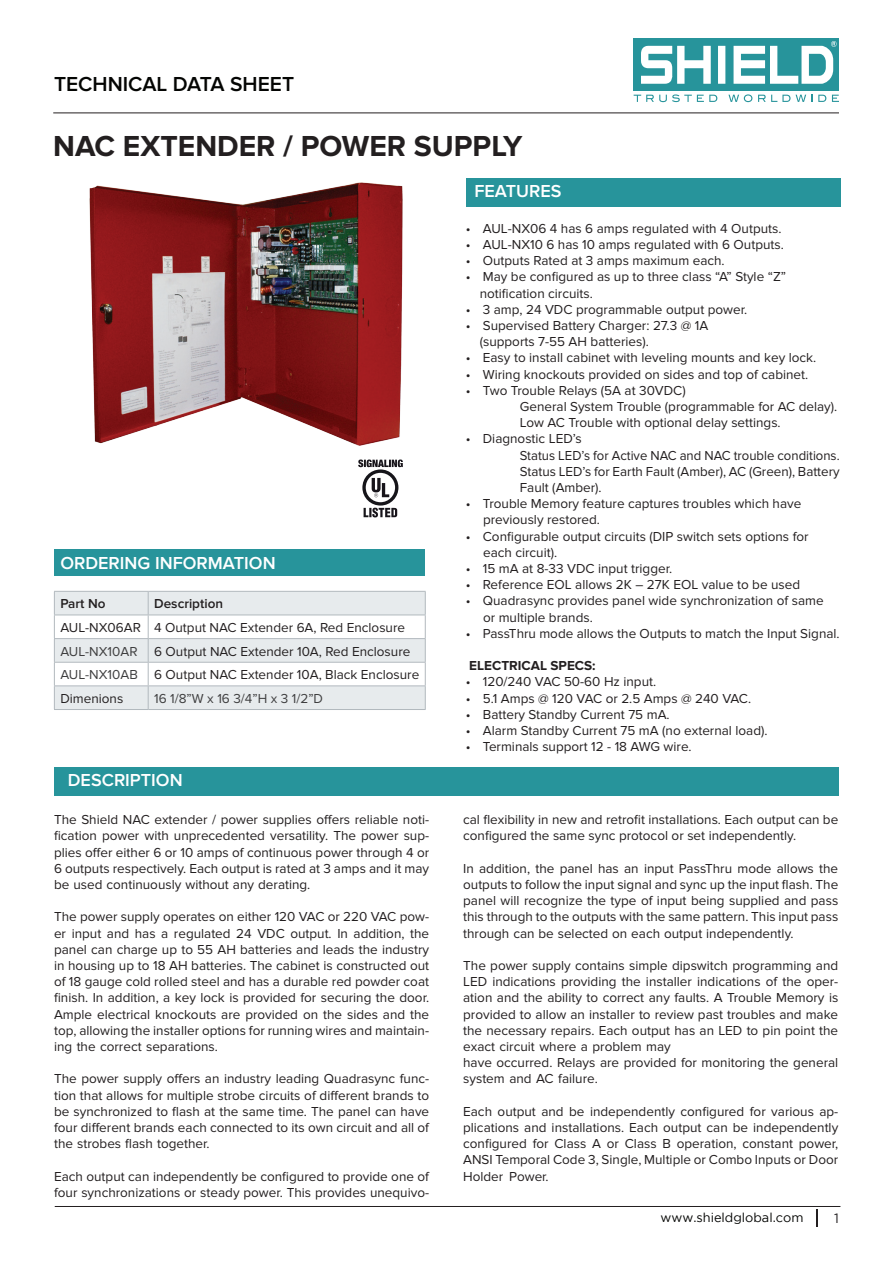
<style>
.page{position:relative;width:893px;height:1263px;background:#fff}
.page>*{position:absolute;margin:0;border:0;box-sizing:border-box;transform-origin:0 0}
.t1{font:700 30px "Proxima Nova";color:#231f20}
.t2{font:600 21px "Proxima Nova";color:#040503}
.t3{font:600 18px "Proxima Nova";color:#fff}
.t4{font:13.5px/16.2px "Proxima Nova";color:#231f20}
.t5{font:13.5px "Proxima Nova";color:#3e3e3f}
.t6{font:600 13.5px "Proxima Nova";color:#231f20}
.t7{font:700 13.5px "Proxima Nova";color:#231f20}
.t8{font:13.5px "Gotham";color:#231f20}
.t9{font:12.75px "Gotham";color:#040503}
</style>
<div class="page">
<svg style="left:816px;top:1209px;width:1px;height:17px"></svg>
<div style="left:634px;top:38px;width:205px;height:53px;background:#27949b"></div>
<svg style="left:641px;top:41px;width:196px;height:43px"></svg>
<svg style="left:634px;top:94px;width:83px;height:8px"></svg>
<svg style="left:728px;top:94px;width:24px;height:8px"></svg>
<svg style="left:758px;top:95px;width:32px;height:7px"></svg>
<svg style="left:796px;top:95px;width:16px;height:7px"></svg>
<svg style="left:818px;top:95px;width:8px;height:7px"></svg>
<svg style="left:832px;top:95px;width:7px;height:7px"></svg>
<hr style="left:53px;top:113px;width:786px;height:1px;background:#231f20">
<div style="left:54px;top:767px;width:785px;height:29px;background:#27949b"></div>
<div style="left:466px;top:178px;width:374px;height:28px;background:#27949b"></div>
<hr style="left:55px;top:1206px;width:785px;height:1px;background:#231f20">
<img style="left:89px;top:183px;width:314px;height:263px">
<svg style="left:358px;top:459px;width:45px;height:58px"></svg>
<div style="left:54px;top:549px;width:371px;height:27px;background:#27949b"></div>
<hr style="left:54px;top:709px;width:94px;height:1px;background:#b2b9be">
<svg style="left:54px;top:591px;width:372px;height:118px"></svg>
<hr style="left:148px;top:709px;width:278px;height:1px;background:#b2b9be">
<h2 class="t2" style="left:54px;top:72px;width:242px">TECHNICAL DATA SHEET</h2>
<h1 class="t1" style="left:53px;top:129px;width:471px">NAC EXTENDER / POWER SUPPLY</h1>
<h3 class="t3" style="left:474px;top:180px;width:89px">FEATURES</h3>
<h3 class="t3" style="left:60px;top:553px;width:217px">ORDERING INFORMATION</h3>
<p class="t6" style="left:154px;top:596px;width:70px">Description</p>
<p class="t6" style="left:60px;top:596px;width:47px">Part No</p>
<p class="t4" style="left:60px;top:620px;width:82px">AUL-NX06AR</p>
<p class="t4" style="left:154px;top:620px;width:252px">4 Output NAC Extender A6 , Red Enclosure</p>
<p class="t5" style="left:60px;top:643px;width:79px">AUL-NX10AR</p>
<p class="t4" style="left:154px;top:643px;width:258px">6 Output NAC Extender 10A, Red Enclosure</p>
<p class="t5" style="left:60px;top:667px;width:79px">AUL-NX10AB</p>
<p class="t4" style="left:154px;top:667px;width:267px">6 Output NAC Extender 10A, Black Enclosure</p>
<p class="t4" style="left:60px;top:691px;width:64px">Dimenions</p>
<p class="t5" style="left:154px;top:691px;width:170px">1 6 1 / 8 W” 1 6x 3 / 4 H” 3x 1 / 2 D”</p>
<h3 class="t3" style="left:68px;top:770px;width:116px">DESCRIPTION</h3>
<p class="t4" style="left:54px;top:812px;width:377px">The Shield NAC extender / power supplies offers reliable noti-</p>
<p class="t4" style="left:54px;top:860px;width:377px">6 outputs respectively. Each output is rated at 3 amps and it may be used continuously without any derating.</p>
<p class="t4" style="left:54px;top:925px;width:377px">er input and has a regulated 24 VDC output. In addition, the</p>
<p class="t4" style="left:54px;top:828px;width:377px">fication power with unprecedented versatility. The power sup-</p>
<p class="t4" style="left:54px;top:844px;width:377px">plies offer either 6 or 10 amps of continuous power through 4 or</p>
<p class="t4" style="left:54px;top:909px;width:377px">The power supply operates on either 120 VAC or 220 VAC pow-</p>
<p class="t4" style="left:54px;top:941px;width:377px;text-align:justify">panel can charge up to 55 AH batteries and leads the industry in housing up to 18 AH batteries. The cabinet is constructed out of 18 gauge cold rolled steel and has a durable red powder coat finish In. addition a, key lock is provided for securing the door.<br>Ample electrical knockouts are provided on the sides and the</p>
<p class="t4" style="left:54px;top:1038px;width:165px">ing the correct separations.</p>
<p class="t4" style="left:54px;top:1022px;width:377px">top, allowing the installer options for running wires and maintain-</p>
<p class="t4" style="left:54px;top:1071px;width:377px">The power supply offers an industry leading Quadrasync func-</p>
<p class="t4" style="left:54px;top:1103px;width:377px;text-align:justify">be synchronized to flash at the same time. The panel can have four different brands each connected to its own circuit and all of the strobes flash together.</p>
<p class="t4" style="left:54px;top:1168px;width:377px">Each output can independently be configured to provide one of</p>
<p class="t4" style="left:54px;top:1087px;width:377px">tion that allows for multiple strobe circuits of different brands to</p>
<p class="t4" style="left:54px;top:1184px;width:377px">four synchronizations or steady power. This provides unequivo-</p>
<p class="t4" style="left:466px;top:220px;width:6px">•</p>
<p class="t4" style="left:466px;top:237px;width:6px">•</p>
<p class="t4" style="left:466px;top:253px;width:6px">•</p>
<p class="t4" style="left:466px;top:269px;width:6px">•</p>
<p class="t4" style="left:466px;top:301px;width:6px">•</p>
<p class="t4" style="left:466px;top:318px;width:6px">•</p>
<p class="t4" style="left:466px;top:350px;width:6px">•</p>
<p class="t4" style="left:466px;top:366px;width:6px">•</p>
<p class="t4" style="left:466px;top:382px;width:6px">•</p>
<p class="t4" style="left:466px;top:431px;width:6px">•</p>
<p class="t4" style="left:466px;top:496px;width:6px">•</p>
<p class="t4" style="left:466px;top:528px;width:6px">•</p>
<p class="t4" style="left:466px;top:561px;width:6px">•</p>
<p class="t4" style="left:466px;top:577px;width:6px">•</p>
<p class="t4" style="left:466px;top:593px;width:6px">•</p>
<p class="t4" style="left:466px;top:625px;width:6px">•</p>
<p class="t4" style="left:483px;top:220px;width:300px">AUL-NX06 4 has 6 amps regulated with 4 Outputs.</p>
<p class="t4" style="left:483px;top:237px;width:302px">AUL-NX10 6 has 10 amps regulated with 6 Outputs.</p>
<p class="t4" style="left:483px;top:253px;width:243px">Outputs Rated at 3 amps maximum each.</p>
<p class="t4" style="left:483px;top:269px;width:305px">May be configured as up to three class A“ ” Style “ “Z</p>
<p class="t4" style="left:480px;top:285px;width:269px">notification circuits.<br>3 amp, 24 VDC programmable output power.</p>
<p class="t4" style="left:483px;top:318px;width:227px">Supervised Battery Charger: 27.3 @ A1</p>
<p class="t4" style="left:480px;top:334px;width:338px">(supports 7-55 AH batteries .(<br>Easy to install cabinet with leveling mounts and key lock.</p>
<p class="t4" style="left:483px;top:366px;width:327px">Wiring knockouts provided on sides and top of cabinet.</p>
<p class="t4" style="left:483px;top:382px;width:204px">Two Trouble Relays A5( at 30VDC(</p>
<p class="t4" style="left:520px;top:399px;width:319px">General System Trouble (programmable for AC delay .(</p>
<p class="t4" style="left:520px;top:415px;width:262px">Low AC Trouble with optional delay settings.</p>
<p class="t4" style="left:483px;top:431px;width:100px">Diagnostic LED s’</p>
<p class="t4" style="left:520px;top:447px;width:321px">Status LED s’ for Active NAC and NAC trouble conditions.</p>
<p class="t4" style="left:520px;top:463px;width:321px">Status LED s’ for Earth Fault (Amber ,) AC (Green ,) Battery</p>
<p class="t4" style="left:520px;top:480px;width:83px">Fault (Amber .(</p>
<p class="t4" style="left:483px;top:496px;width:320px">Trouble Memory feature captures troubles which have</p>
<p class="t4" style="left:483px;top:512px;width:327px">previously restored.<br>Configurable output circuits (DIP switch sets options for</p>
<p class="t4" style="left:483px;top:544px;width:191px">each circuit .(<br>15 mA at 8-33 VDC input trigger.</p>
<p class="t4" style="left:483px;top:577px;width:319px">Reference EOL allows K2 – 27K EOL value to be used</p>
<p class="t4" style="left:483px;top:593px;width:342px">Quadrasync provides panel wide synchronization of same</p>
<p class="t4" style="left:483px;top:609px;width:358px">or multiple brands.<br>PassThru mode allows the Outputs to match the Input Signal.</p>
<p class="t7" style="left:469px;top:658px;width:128px">ELECTRICAL SPECS:</p>
<p class="t4" style="left:483px;top:674px;width:175px">120/240 VAC 50-60 Hz input.</p>
<p class="t4" style="left:466px;top:674px;width:6px">•</p>
<p class="t4" style="left:466px;top:690px;width:6px">•</p>
<p class="t4" style="left:483px;top:690px;width:270px">5.1 Amps @ 120 VAC or 2.5 Amps @ 240 VAC.</p>
<p class="t4" style="left:466px;top:706px;width:6px">•</p>
<p class="t4" style="left:483px;top:706px;width:188px">Battery Standby Current 75 mA.</p>
<p class="t4" style="left:466px;top:723px;width:6px">•</p>
<p class="t4" style="left:483px;top:723px;width:286px">Alarm Standby Current 75 mA (no external load .(</p>
<p class="t4" style="left:466px;top:739px;width:6px">•</p>
<p class="t4" style="left:483px;top:739px;width:210px">Terminals support 12 18- AWG wire.</p>
<p class="t4" style="left:463px;top:812px;width:377px">cal flexibility in new and retrofit installations. Each output can be</p>
<p class="t4" style="left:463px;top:828px;width:334px">configured the same sync protocol or set independently.</p>
<p class="t4" style="left:463px;top:860px;width:377px;text-align:justify">In addition, the panel has an input PassThru mode allows the outputs to follow the input signal and sync up the input flash. The panel will recognize the type of input being supplied and pass this through to the outputs with the same pattern. This input pass through can be selected on each output independently.</p>
<p class="t4" style="left:463px;top:957px;width:377px">The power supply contains simple dipswitch programming and</p>
<p class="t4" style="left:463px;top:990px;width:377px">ation and the ability to correct any faults A. Trouble Memory is</p>
<p class="t4" style="left:463px;top:974px;width:377px">LED indications providing the installer indications of the oper-</p>
<p class="t4" style="left:463px;top:1006px;width:377px">provided to allow an installer to review past troubles and make the necessary repairs. Each output has an LED to pin point the exact circuit where a problem may<br>have occurred. Relays are provided for monitoring the general system and AC failure.</p>
<p class="t4" style="left:463px;top:1119px;width:377px">plications and installations. Each output can be independently</p>
<p class="t4" style="left:463px;top:1103px;width:377px">Each output and be independently configured for various ap-</p>
<p class="t4" style="left:463px;top:1136px;width:377px;text-align:justify">configured for Class A or Class B operation, constant power, ANSI Temporal Code 3, Single, Multiple or Combo Inputs or Door Holder Power.</p>
<p class="t9" style="left:660px;top:1210px;width:145px">www.shieldglobal.com</p>
<p class="t8" style="left:834px;top:1210px;width:6px">1</p>
</div>
